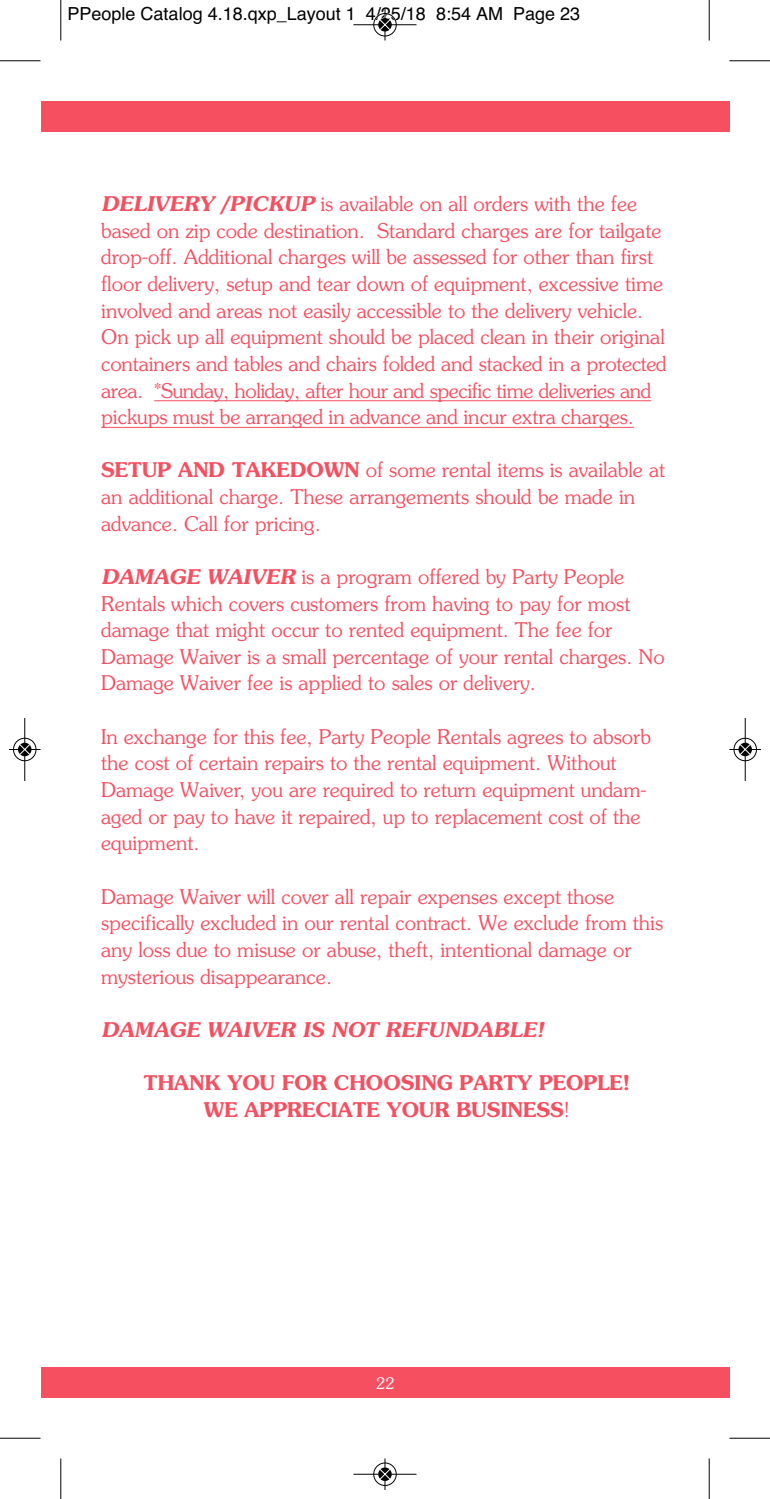
<style>
.page{position:relative;width:770px;height:1499px;background:#fff}
.page>*{position:absolute;margin:0;border:0;box-sizing:border-box;transform-origin:0 0}
.t1{font:300 20.25px/26.8px "Souvenir";color:#f64f60}
.t2{font:600 20.25px/26.8px "Souvenir";color:#f64f60;text-align:center}
.t3{font:italic 600 20.25px "Souvenir";color:#f64f60}
.t4{font:18px "Helvetica";color:#000}
.t5{font:300 15.75px "Souvenir";color:#fff}
.s1{font-weight:600;font-style:italic}
.s2{font-weight:600}
.s3{font-weight:300}
</style>
<div class="page">
<div style="left:40px;top:101px;width:689px;height:31px;background:#f64f60"></div>
<div style="left:40px;top:1367px;width:689px;height:30px;background:#f64f60"></div>
<hr style="left:101px;top:427px;width:533px;height:1px;background:#f64f60">
<hr style="left:154px;top:400px;width:497px;height:1px;background:#f64f60">
<hr style="left:60px;top:0;width:1px;height:40px;background:#000">
<hr style="left:0;top:60px;width:40px;height:1px;background:#000">
<hr style="left:708px;top:0;width:1px;height:40px;background:#000">
<hr style="left:729px;top:60px;width:41px;height:1px;background:#000">
<hr style="left:60px;top:1458px;width:1px;height:40px;background:#000">
<hr style="left:0;top:1437px;width:40px;height:1px;background:#000">
<hr style="left:708px;top:1458px;width:1px;height:40px;background:#000">
<hr style="left:729px;top:1437px;width:41px;height:1px;background:#000">
<div style="left:373px;top:13px;width:24px;height:24px;border:1px solid #fff;border-radius:50%"></div>
<hr style="left:353px;top:24px;width:63px;height:1px;background:#000">
<hr style="left:384px;top:9px;width:1px;height:31px;background:#000">
<div style="left:373px;top:13px;width:23px;height:23px;border:1px solid #000;border-radius:50%"></div>
<svg style="left:378px;top:18px;width:14px;height:14px"></svg>
<svg style="left:379px;top:19px;width:11px;height:11px"></svg>
<div style="left:373px;top:1462px;width:24px;height:24px;border:1px solid #fff;border-radius:50%"></div>
<div style="left:378px;top:1467px;width:14px;height:14px;background:#0f0f0f;border-radius:50%"></div>
<hr style="left:353px;top:1473px;width:63px;height:1px;background:#000">
<hr style="left:384px;top:1458px;width:1px;height:32px;background:#000">
<div style="left:373px;top:1462px;width:23px;height:23px;border:1px solid #000;border-radius:50%"></div>
<svg style="left:378px;top:1467px;width:14px;height:13px"></svg>
<svg style="left:379px;top:1468px;width:11px;height:11px"></svg>
<div style="left:13px;top:737px;width:24px;height:24px;border:1px solid #fff;border-radius:50%"></div>
<hr style="left:24px;top:718px;width:1px;height:63px;background:#000">
<hr style="left:9px;top:749px;width:31px;height:1px;background:#000">
<div style="left:13px;top:738px;width:23px;height:23px;border:1px solid #000;border-radius:50%"></div>
<svg style="left:18px;top:742px;width:14px;height:14px"></svg>
<svg style="left:19px;top:744px;width:11px;height:11px"></svg>
<div style="left:733px;top:737px;width:24px;height:24px;border:1px solid #fff;border-radius:50%"></div>
<hr style="left:744px;top:718px;width:1px;height:63px;background:#000">
<hr style="left:729px;top:749px;width:31px;height:1px;background:#000">
<div style="left:733px;top:738px;width:23px;height:23px;border:1px solid #000;border-radius:50%"></div>
<svg style="left:738px;top:742px;width:14px;height:14px"></svg>
<svg style="left:739px;top:744px;width:11px;height:11px"></svg>
<p class="t4" style="left:68px;top:4px;width:514px">PPeople Catalog 4.18.qxp_Layout 1 4/25/18 8:54 AM Page 23</p>
<p class="t1" style="left:101px;top:190px;width:567px"><span class="s1">DELIVERY /PICKUP</span> is available on all orders with the fee based on zip code destination. Standard charges are for tailgate drop-off. Additional charges will be assessed for other than first floor delivery, setup and tear down of equipment, excessive time involved and areas not easily accessible to the delivery vehicle.<br>On pick up all equipment should be placed clean in their original containers and tables and chairs folded and stacked in a protected area. *Sunday, holiday, after hour and specific time deliveries and pickups must be arranged in advance and incur extra charges.</p>
<p class="t1" style="left:101px;top:457px;width:565px"><span class="s2">SETUP AND TAKEDOWN</span> of some rental items is available at an additional charge. These arrangements should be made in advance. Call for pricing.</p>
<p class="t1" style="left:101px;top:563px;width:565px"><span class="s1">DAMAGE WAIVER</span> is a program offered by Party People Rentals which covers customers from having to pay for most damage that might occur to rented equipment. The fee for Damage Waiver is a small percentage of your rental charges. No Damage Waiver fee is applied to sales or delivery.</p>
<p class="t1" style="left:101px;top:723px;width:551px">In exchange for this fee, Party People Rentals agrees to absorb the cost of certain repairs to the rental equipment. Without Damage Waiver, you are required to return equipment undam&shy;aged or pay to have it repaired, up to replacement cost of the equipment.</p>
<p class="t1" style="left:101px;top:883px;width:563px">Damage Waiver will cover all repair expenses except those specifically excluded in our rental contract. We exclude from this any loss due to misuse or abuse, theft, intentional damage or mysterious disappearance.</p>
<p class="t3" style="left:101px;top:1018px;width:444px">DAMAGE WAIVER IS NOT REFUNDABLE!</p>
<p class="t2" style="left:144px;top:1070px;width:487px">THANK YOU FOR CHOOSING PARTY PEOPLE!<br>WE APPRECIATE YOUR BUSINESS<span class="s3">!</span></p>
<p class="t5" style="left:376px;top:1373px;width:20px">22</p>
</div>
